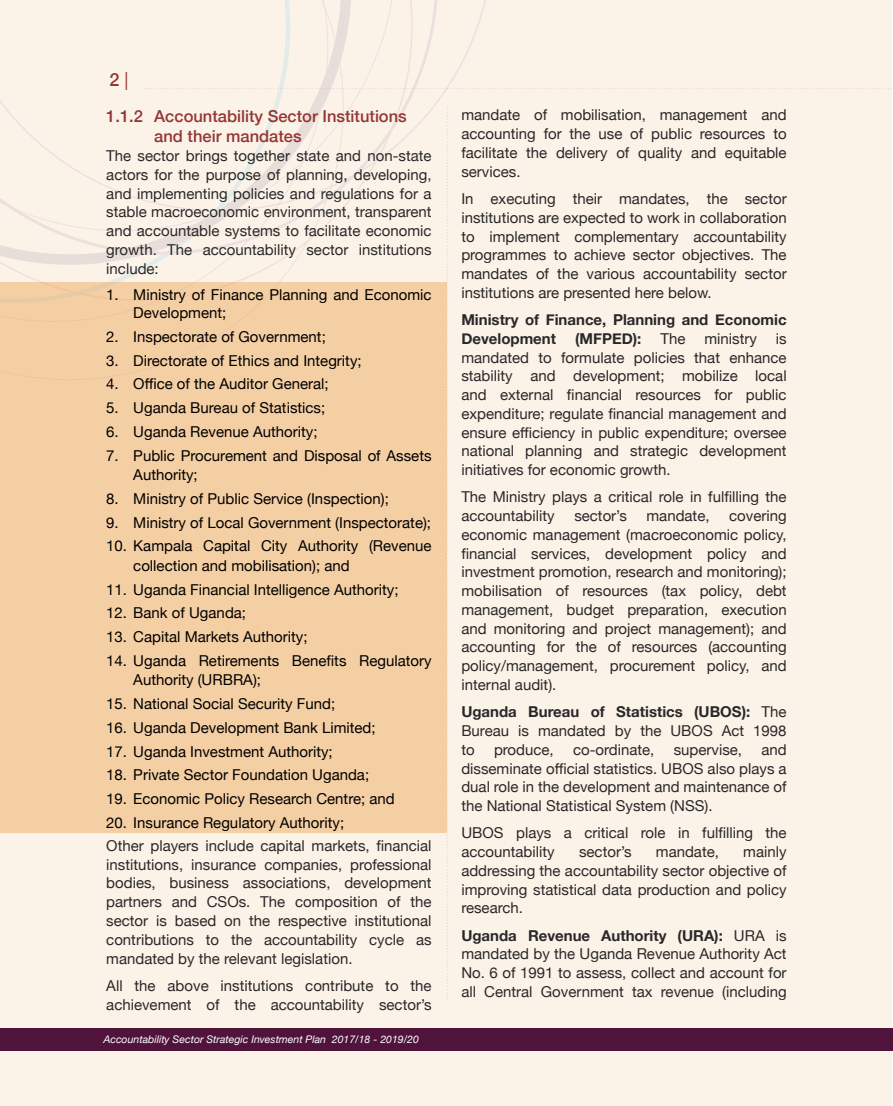
<style>
.page{position:relative;width:893px;height:1106px;background:#fff}
.page>*{position:absolute;margin:0;border:0;box-sizing:border-box;transform-origin:0 0}
.t1{font:500 18px "Helvetica Neue";color:#953635}
.t2{font:500 16.5px/19.8px "Helvetica Neue";color:#953635}
.t3{font:15px/18.8px "Helvetica Neue";color:#292829;text-align:justify}
.t4{font:15px/19.5px "Helvetica Neue";color:#000}
.t5{font:700 15px/18.8px "Helvetica Neue";color:#292829}
.t6{font:italic 10.5px "Helvetica Neue";color:#fff}
.s1{font-weight:400}
.s2{font-weight:700}
</style>
<div class="page">
<div style="left:0;top:0;width:892px;height:1106px;background:#fcf3e8"></div>
<svg style="left:0;top:0;width:438px;height:282px"></svg>
<div style="left:0;top:1028px;width:893px;height:22px;background:#4f133c"></div>
<svg style="left:145px;top:88px;width:748px;height:1px"></svg>
<svg style="left:446px;top:106px;width:2px;height:893px"></svg>
<div style="left:0;top:282px;width:446px;height:550px;background:#f5cfa4"></div>
<p class="t1" style="left:110px;top:65px;width:21px">2 <span class="s1">|</span></p>
<p class="t2" style="left:154px;top:105px;width:254px;text-indent:-48px">1.1.2 Accountability Sector Institutions and their mandates</p>
<p class="t3" style="left:106px;top:147px;width:327px">The sector brings together state and non-state actors for the purpose of planning, developing, and implementing policies and regulations for a stable macroeconomic environment, transparent and accountable systems to facilitate economic growth. The accountability sector institutions include:</p>
<p class="t4" style="left:133px;top:286px;width:300px;line-height:18px;text-indent:-27px">1. Ministry of Finance Planning and Economic<br>Development;</p>
<p class="t4" style="left:106px;top:327px;width:221px">2. Inspectorate of Government;</p>
<p class="t4" style="left:106px;top:351px;width:257px">3. Directorate of Ethics and Integrity;</p>
<p class="t4" style="left:106px;top:375px;width:224px">4. Office of the Auditor General;</p>
<p class="t4" style="left:106px;top:399px;width:220px">5. Uganda Bureau of Statistics;</p>
<p class="t4" style="left:106px;top:422px;width:213px">6. Uganda Revenue Authority;</p>
<p class="t4" style="left:133px;top:446px;width:300px;text-indent:-27px">7. Public Procurement and Disposal of Assets<br>Authority;</p>
<p class="t4" style="left:106px;top:489px;width:284px">8. Ministry of Public Service (Inspection);</p>
<p class="t4" style="left:106px;top:513px;width:326px">9. Ministry of Local Government (Inspectorate);</p>
<p class="t4" style="left:133px;top:537px;width:300px;text-indent:-27px">10. Kampala Capital City Authority (Revenue collection and mobilisation); and</p>
<p class="t4" style="left:106px;top:580px;width:294px">11. Uganda Financial Intelligence Authority;</p>
<p class="t4" style="left:106px;top:604px;width:141px">12. Bank of Uganda;</p>
<p class="t4" style="left:106px;top:628px;width:203px">13. Capital Markets Authority;</p>
<p class="t4" style="left:133px;top:651px;width:300px;text-indent:-27px">14. Uganda Retirements Benefits Regulatory<br>Authority (URBRA);</p>
<p class="t4" style="left:106px;top:695px;width:230px">15. National Social Security Fund;</p>
<p class="t4" style="left:106px;top:718px;width:271px">16. Uganda Development Bank Limited;</p>
<p class="t4" style="left:106px;top:742px;width:228px">17. Uganda Investment Authority;</p>
<p class="t4" style="left:106px;top:766px;width:264px">18. Private Sector Foundation Uganda;</p>
<p class="t4" style="left:106px;top:790px;width:290px">19. Economic Policy Research Centre; and</p>
<p class="t4" style="left:106px;top:813px;width:239px">20. Insurance Regulatory Authority;</p>
<p class="t3" style="left:106px;top:837px;width:327px">Other players include capital markets, financial institutions, insurance companies, professional bodies, business associations, development partners and CSOs. The composition of the sector is based on the respective institutional contributions to the accountability cycle as mandated by the relevant legislation.</p>
<p class="t3" style="left:106px;top:977px;width:327px">All the above institutions contribute to the achievement of the accountability sector’s</p>
<p class="t6" style="left:103px;top:1032px;width:317px">Accountability Sector Strategic Investment Plan 2017/18 - 2019/20</p>
<p class="t3" style="left:461px;top:107px;width:327px">mandate of mobilisation, management and accounting for the use of public resources to facilitate the delivery of quality and equitable services.</p>
<p class="t3" style="left:461px;top:190px;width:327px">In executing their mandates, the sector institutions are expected to work in collaboration to implement complementary accountability programmes to achieve sector objectives. The mandates of the various accountability sector institutions are presented here below.</p>
<p class="t5" style="left:461px;top:311px;width:327px">Ministry of Finance, Planning and Economic<br>Development</p>
<p class="t5" style="left:575px;top:329px;width:68px">(MFPED):</p>
<p class="t3" style="left:660px;top:330px;width:27px">The</p>
<p class="t3" style="left:704px;top:330px;width:54px">ministry</p>
<p class="t3" style="left:461px;top:330px;width:327px;text-indent:314px">is mandated to formulate policies that enhance stability and development; mobilize local and external financial resources for public expenditure; regulate financial management and ensure efficiency in public expenditure; oversee national planning and strategic development initiatives for economic growth.</p>
<p class="t3" style="left:461px;top:488px;width:327px">The Ministry plays a critical role in fulfilling the accountability</p>
<p class="t3" style="left:461px;top:507px;width:327px;text-indent:268px">covering economic management (macroeconomic policy, financial services, development policy and investment promotion, research and monitoring); mobilisation of resources (tax policy, debt management, budget preparation, execution and monitoring and project management); and accounting for the of resources (accounting policy/management, procurement policy, and internal audit).</p>
<p class="t3" style="left:461px;top:703px;width:327px"><span class="s2">Uganda Bureau of Statistics (UBOS):</span> The Bureau is mandated by the UBOS Act 1998 to</p>
<p class="t3" style="left:574px;top:507px;width:54px">sector’s</p>
<p class="t3" style="left:646px;top:507px;width:65px">mandate,</p>
<p class="t3" style="left:461px;top:741px;width:327px;text-indent:300px">and disseminate official statistics. UBOS also plays a dual role in the development and maintenance of the National Statistical System (NSS).</p>
<p class="t3" style="left:461px;top:824px;width:327px">UBOS plays a critical role in fulfilling the accountability</p>
<p class="t3" style="left:494px;top:741px;width:61px">produce,</p>
<p class="t3" style="left:573px;top:741px;width:83px">co-ordinate,</p>
<p class="t3" style="left:674px;top:741px;width:70px">supervise,</p>
<p class="t3" style="left:461px;top:843px;width:327px;text-indent:282px">mainly addressing the accountability sector objective of improving statistical data production and policy research.</p>
<p class="t3" style="left:461px;top:926px;width:327px"><span class="s2">Uganda Revenue Authority (URA):</span> URA is mandated by the Uganda Revenue Authority Act No. 6 of 1991 to assess, collect and account for all Central Government tax revenue (including</p>
<p class="t3" style="left:579px;top:843px;width:54px">sector’s</p>
<p class="t3" style="left:656px;top:843px;width:65px">mandate,</p>
</div>
